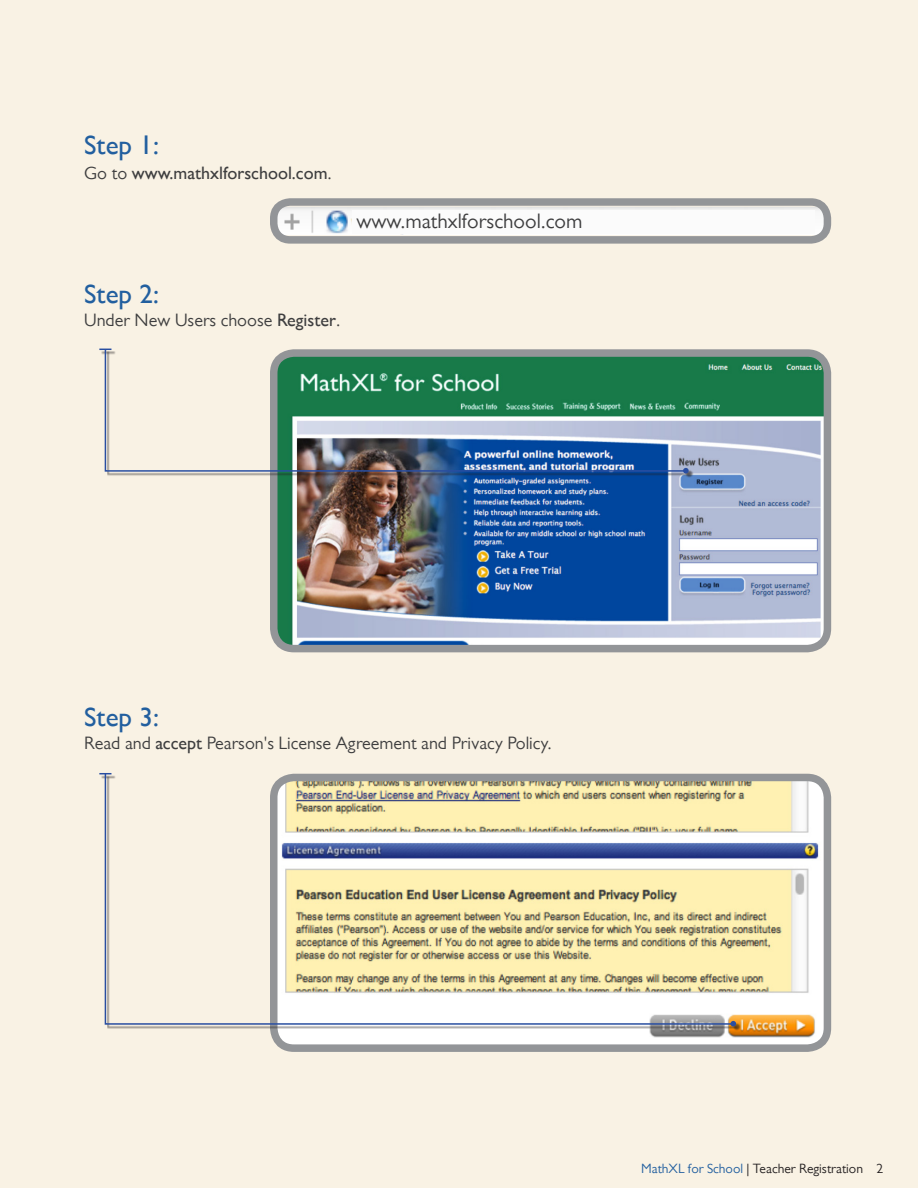
<style>
.page{position:relative;width:918px;height:1188px;background:#f9f2e4}
.page>*{position:absolute;margin:0;border:0;box-sizing:border-box;transform-origin:0 0}
.Step_Copy{font:700 27px "Gill Sans MT Pro";color:#225f9f}
.Body_copy{font:21px "Gill Sans MT Pro";color:#3e3e3f}
.Body_copy-2{font:18px "Gill Sans MT Pro";color:#3e3e3f}
.Body_copy-3{font:700 18px "Gill Sans MT Pro";color:#3e3e3f}
.t1{font:13.5px "Gill Sans MT Pro";color:#231f20}
.s1{font-weight:400}
.s2{font-weight:700}
.s3{color:#225f9f}
</style>
<div class="page">
<img style="left:279px;top:358px;width:543px;height:285px">
<div style="left:270px;top:349px;width:561px;height:303px;border:8px solid #939598;border-radius:20px"></div>
<img style="left:279px;top:783px;width:543px;height:260px">
<div style="left:270px;top:774px;width:561px;height:278px;border:8px solid #939598;border-radius:20px"></div>
<img style="left:279px;top:207px;width:543px;height:28px">
<div style="left:270px;top:198px;width:561px;height:46px;border:8px solid #939598;border-radius:16px"></div>
<hr style="left:101px;top:351px;width:15px;height:4px;background:#231f20;opacity:.55">
<div style="left:107px;top:351px;width:584px;height:125px;background:#231f20;opacity:.55"></div>
<svg style="left:104px;top:348px;width:584px;height:124px"></svg>
<div style="left:685px;top:470px;width:8px;height:8px;background:#231f20;opacity:.55"></div>
<svg style="left:683px;top:468px;width:6px;height:6px"></svg>
<hr style="left:101px;top:775px;width:15px;height:4px;background:#231f20;opacity:.55">
<div style="left:107px;top:775px;width:632px;height:254px;background:#231f20;opacity:.55"></div>
<img style="left:104px;top:773px;width:631px;height:252px">
<div style="left:732px;top:1023px;width:9px;height:8px;background:#231f20;opacity:.55"></div>
<svg style="left:731px;top:1021px;width:5px;height:6px"></svg>
<div style="left:352px;top:211px;width:462px;height:23px;background:#fbfbfb"></div>
<p class="Step_Copy" style="left:84px;top:130px;width:76px">Step 1:</p>
<p class="Body_copy-3" style="left:84px;top:162px;width:249px"><span class="s1">Go to</span> www.mathxlforschool.com<span class="s1">.</span></p>
<p class="Body_copy" style="left:356px;top:209px;width:228px">www.mathxlforschool.com</p>
<p class="Step_Copy" style="left:84px;top:278px;width:76px">Step 2:</p>
<p class="Body_copy-2" style="left:84px;top:310px;width:258px">Under New Users choose <span class="s2">Register</span>.</p>
<p class="Step_Copy" style="left:84px;top:701px;width:76px">Step 3:</p>
<p class="Body_copy-2" style="left:84px;top:733px;width:469px">Read and <span class="s2">accept</span> Pearson's License Agreement and Privacy Policy.</p>
<p class="t1" style="left:641px;top:1160px;width:244px"><span class="s3">MathXL for School</span> | Teacher Registration 2</p>
</div>
